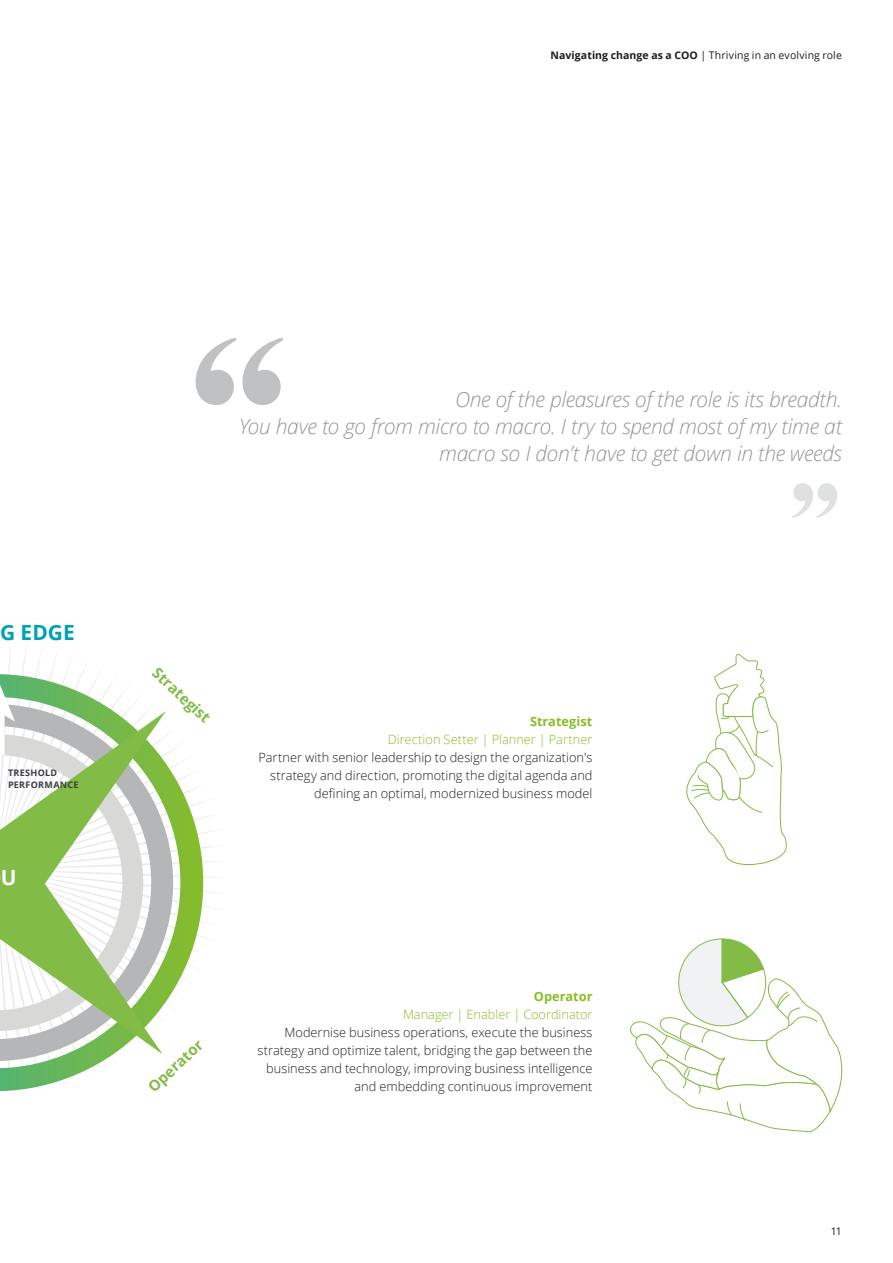
<style>
.page{position:relative;width:893px;height:1263px;background:#fff}
.page>*{position:absolute;margin:0;border:0;box-sizing:border-box;transform-origin:0 0}
.t1{font:900 210px "Chronicle Display";color:#c0c1c2}
.t2{font:900 108px "Chronicle Display";color:#c0c1c2}
.t3{font:italic 300 21px/27px "Open Sans";letter-spacing:-.02em;color:#94979a;text-align:right}
.t4{font:700 21px "Open Sans";color:#00a1b5}
.t5{font:700 21px "Open Sans";color:#fff}
.t6{font:700 15px "Open Sans";color:#82bc47}
.t7{font:300 12.75px/18px "Open Sans";letter-spacing:.005em;color:#1d1d1b;text-align:right}
.t8{font:300 12.75px "Open Sans";color:#87bd25}
.t9{font:700 12.75px "Open Sans";letter-spacing:.005em;color:#87bd25}
.t10{font:10.5px "Open Sans";letter-spacing:.01em;color:#1d1d1b}
.t11{font:700 9px/12px "Open Sans";letter-spacing:.035em;color:#3b3d43}
.s1{font-weight:700}
</style>
<div class="page">
<svg style="left:0;top:648px;width:217px;height:444px"></svg>
<svg style="left:630px;top:938px;width:212px;height:194px"></svg>
<svg style="left:686px;top:654px;width:101px;height:211px"></svg>
<p class="t10" style="left:550px;top:48px;width:293px"><span class="s1">Navigating change as a COO</span> | Thriving in an evolving role</p>
<h3 class="t4" style="left:0;top:618px;width:76px">G EDGE</h3>
<p class="t11" style="left:8px;top:766px;width:72px">TRESHOLD<br>PERFORMANCE</p>
<h3 class="t5" style="left:1px;top:863px;width:17px">U</h3>
<h1 class="t1" style="left:186px;top:241px;width:105px">“</h1>
<h3 class="t3" style="left:239px;top:385px;width:604px">One of the pleasures of the role is its breadth.<br>You have to go from micro to macro. I try to spend most of my time at</h3>
<h3 class="t3" style="left:439px;top:439px;width:404px">macro so I don’t have to get down in the weeds</h3>
<h2 class="t2" style="left:842px;top:567px;width:55px;rotate:-180deg">“</h2>
<p class="t6" style="left:162px;top:662px;width:74px;rotate:43deg">Strategist</p>
<p class="t9" style="left:530px;top:712px;width:64px">Strategist</p>
<p class="t8" style="left:388px;top:730px;width:206px">Direction Setter | Planner | Partner</p>
<p class="t7" style="left:258px;top:748px;width:336px">Partner with senior leadership to design the organization's strategy and direction, promoting the digital agenda and defining an optimal, modernized business model</p>
<p class="t6" style="left:143px;top:1081px;width:70px;rotate:-43deg">Operator</p>
<p class="t9" style="left:534px;top:987px;width:60px">Operator</p>
<p class="t8" style="left:403px;top:1005px;width:191px">Manager | Enabler | Coordinator</p>
<p class="t7" style="left:257px;top:1023px;width:337px">Modernise business operations, execute the business strategy and optimize talent, bridging the gap between the business and technology, improving business intelligence and embedding continuous improvement</p>
<p class="t10" style="left:831px;top:1224px;width:13px">11</p>
</div>
